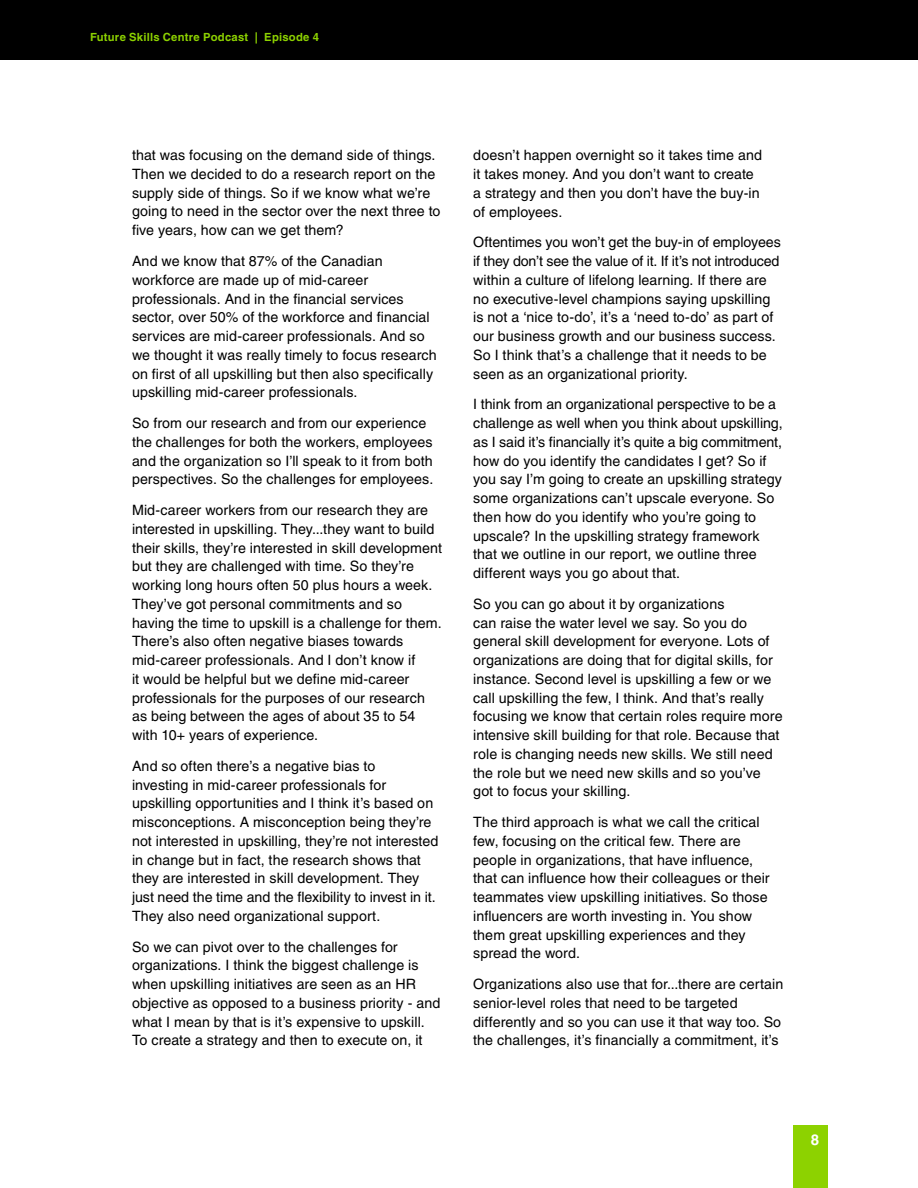
<style>
.page{position:relative;width:918px;height:1188px;background:#fff}
.page>*{position:absolute;margin:0;border:0;box-sizing:border-box;transform-origin:0 0}
.t1{font:700 15px "Helvetica LT Std";color:#fff}
.t2{font:14.25px/18.8px "Helvetica LT Std";letter-spacing:.005em;color:#000}
.t3{font:700 11.25px "Helvetica LT Std";letter-spacing:.02em;color:#8dd200}
</style>
<div class="page">
<div style="left:0;top:0;width:918px;height:60px;background:#000"></div>
<div style="left:794px;top:1125px;width:34px;height:63px;background:#8dd200"></div>
<p class="t3" style="left:90px;top:30px;width:231px">Future Skills Centre Podcast | Episode 4</p>
<p class="t2" style="left:132px;top:146px;width:310px">that was focusing on the demand side of things.<br>Then we decided to do a research report on the supply side of things. So if we know what we’re going to need in the sector over the next three to five years, how can we get them?</p>
<p class="t2" style="left:132px;top:252px;width:306px">And we know that 87% of the Canadian workforce are made up of mid-career professionals. And in the financial services sector, over 50% of the workforce and financial services are mid-career professionals. And so we thought it was really timely to focus research on first of all upskilling but then also specifically upskilling mid-career professionals.</p>
<p class="t2" style="left:132px;top:414px;width:303px">So from our research and from our experience the challenges for both the workers, employees and the organization so I’ll speak to it from both perspectives. So the challenges for employees.</p>
<p class="t2" style="left:132px;top:501px;width:312px">Mid-career workers from our research they are interested in upskilling. They...they want to build their skills, they’re interested in skill development but they are challenged with time. So they’re working long hours often 50 plus hours a week.<br>They’ve got personal commitments and so having the time to upskill is a challenge for them.<br>There’s also often negative biases towards mid-career professionals. And I don’t know if<br>it would be helpful but we define mid-career professionals for the purposes of our research as being between the ages of about 35 to 54 with 10+ years of experience.</p>
<p class="t2" style="left:132px;top:756px;width:308px">And so often there’s a negative bias to<br>investing in mid-career professionals for upskilling opportunities and I think it’s based on misconceptions. A misconception being they’re not interested in upskilling, they’re not interested in change but in fact, the research shows that they are interested in skill development. They just need the time and the flexibility to invest in it.<br>They also need organizational support.</p>
<p class="t2" style="left:132px;top:937px;width:310px">So we can pivot over to the challenges for organizations. I think the biggest challenge is when upskilling initiatives are seen as an HR objective as opposed to a business priority - and what I mean by that is it’s expensive to upskill.<br>To create a strategy and then to execute on, it</p>
<p class="t2" style="left:473px;top:146px;width:290px">doesn’t happen overnight so it takes time and it takes money. And you don’t want to create a strategy and then you don’t have the buy-in of employees.</p>
<p class="t2" style="left:473px;top:233px;width:309px">Oftentimes you won’t get the buy-in of employees if they don’t see the value of it. If it’s not introduced within a culture of lifelong learning. If there are no executive-level champions saying upskilling is not a ‘nice to-do’, it’s a ‘need to-do’ as part of our business growth and our business success.<br>So I think that’s a challenge that it needs to be seen as an organizational priority.</p>
<p class="t2" style="left:473px;top:395px;width:311px">I think from an organizational perspective to be a challenge as well when you think about upskilling, as I said it’s financially it’s quite a big commitment, how do you identify the candidates I get? So if you say I’m going to create an upskilling strategy some organizations can’t upscale everyone. So then how do you identify who you’re going to upscale? In the upskilling strategy framework that we outline in our report, we outline three different ways you go about that.</p>
<p class="t2" style="left:473px;top:595px;width:311px">So you can go about it by organizations<br>can raise the water level we say. So you do general skill development for everyone. Lots of organizations are doing that for digital skills, for instance. Second level is upskilling a few or we call upskilling the few, I think. And that’s really focusing we know that certain roles require more intensive skill building for that role. Because that role is changing needs new skills. We still need the role but we need new skills and so you’ve got to focus your skilling.</p>
<p class="t2" style="left:473px;top:813px;width:298px">The third approach is what we call the critical few, focusing on the critical few. There are people in organizations, that have influence, that can influence how their colleagues or their teammates view upskilling initiatives. So those influencers are worth investing in. You show them great upskilling experiences and they spread the word.</p>
<p class="t2" style="left:473px;top:975px;width:312px">Organizations also use that for...there are certain senior-level roles that need to be targeted differently and so you can use it that way too. So the challenges, it’s financially a commitment, it’s</p>
<p class="t1" style="left:811px;top:1130px;width:10px">8</p>
</div>
